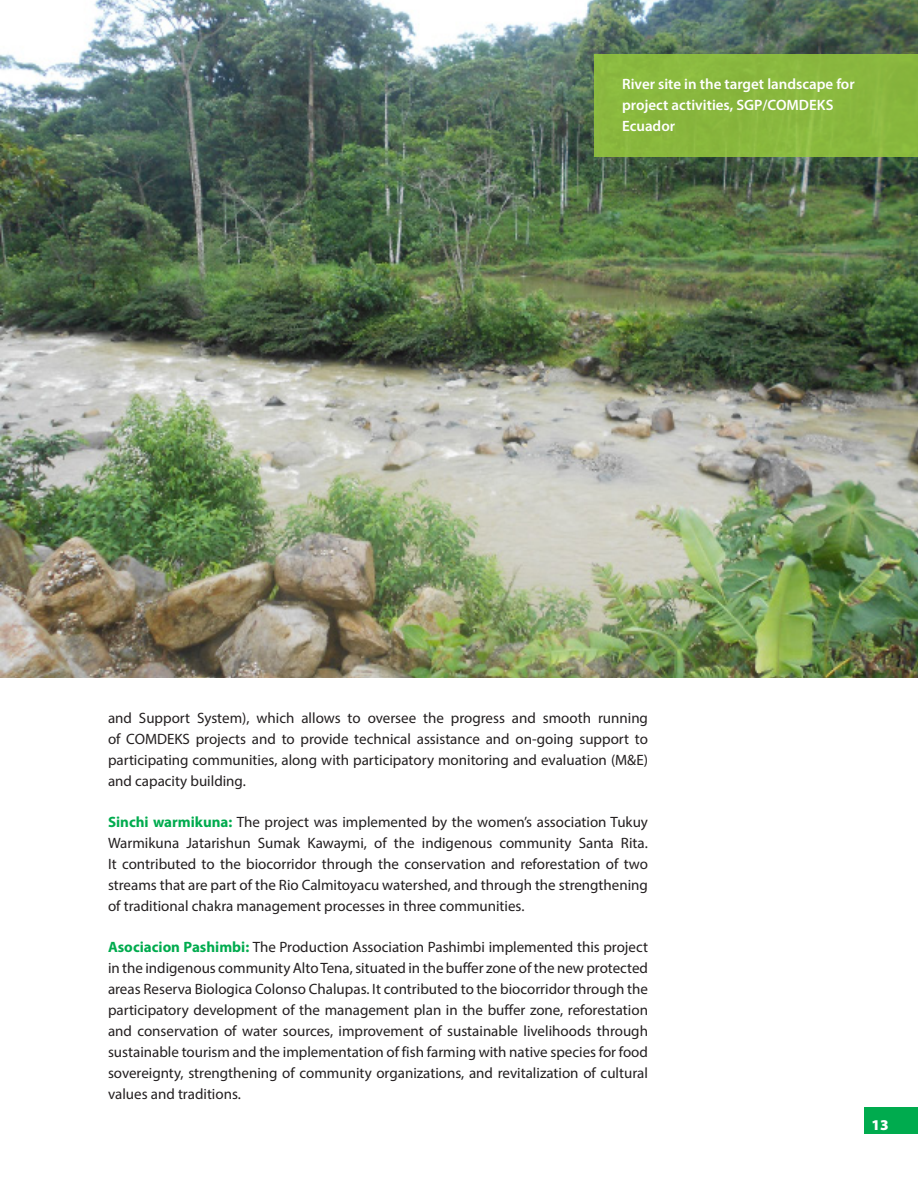
<style>
.page{position:relative;width:918px;height:1188px;background:#fff}
.page>*{position:absolute;margin:0;border:0;box-sizing:border-box;transform-origin:0 0}
.Body_Text{font:15px/21px "Myriad Pro";color:#231f20;text-align:justify}
.t1{font:600 15px/21px "Myriad Pro";color:#fff}
.t2{font:900 15px "Myriad Pro";color:#fff}
.s1{font-weight:700;color:#00ab4e}
</style>
<div class="page">
<div style="left:864px;top:1107px;width:54px;height:27px;background:#00ab4e"></div>
<img style="left:0;top:0;width:918px;height:677px">
<div style="left:594px;top:54px;width:324px;height:103px;background:#8ab83e"></div>
<p class="t1" style="left:622px;top:74px;width:234px">River site in the target landscape for project activities, SGP/COMDEKS<br>Ecuador</p>
<p class="Body_Text" style="left:108px;top:707px;width:542px">and Support System), which allows to oversee the progress and smooth running of COMDEKS projects and to provide technical assistance and on-going support to participating communities, along with participatory monitoring and evaluation (M&amp;E) and capacity building.</p>
<p class="Body_Text" style="left:108px;top:811px;width:542px"><span class="s1">Sinchi warmikuna:</span> The project was implemented by the women’s association Tukuy Warmikuna Jatarishun Sumak Kawaymi, of the indigenous community Santa Rita.<br>It contributed to the biocorridor through the conservation and reforestation of two streams that are part of the Rio Calmitoyacu watershed, and through the strengthening of traditional chakra management processes in three communities.</p>
<p class="Body_Text" style="left:108px;top:937px;width:542px"><span class="s1">Asociacion Pashimbi:</span> The Production Association Pashimbi implemented this project in the indigenous community Alto Tena, situated in the buffer zone of the new protected areas Reserva Biologica Colonso Chalupas. It contributed to the biocorridor through the participatory development of the management plan in the buffer zone, reforestation and conservation of water sources, improvement of sustainable livelihoods through sustainable tourism and the implementation of fish farming with native species for food sovereignty, strengthening of community organizations, and revitalization of cultural values and traditions.</p>
<p class="t2" style="left:872px;top:1116px;width:19px">13</p>
</div>
